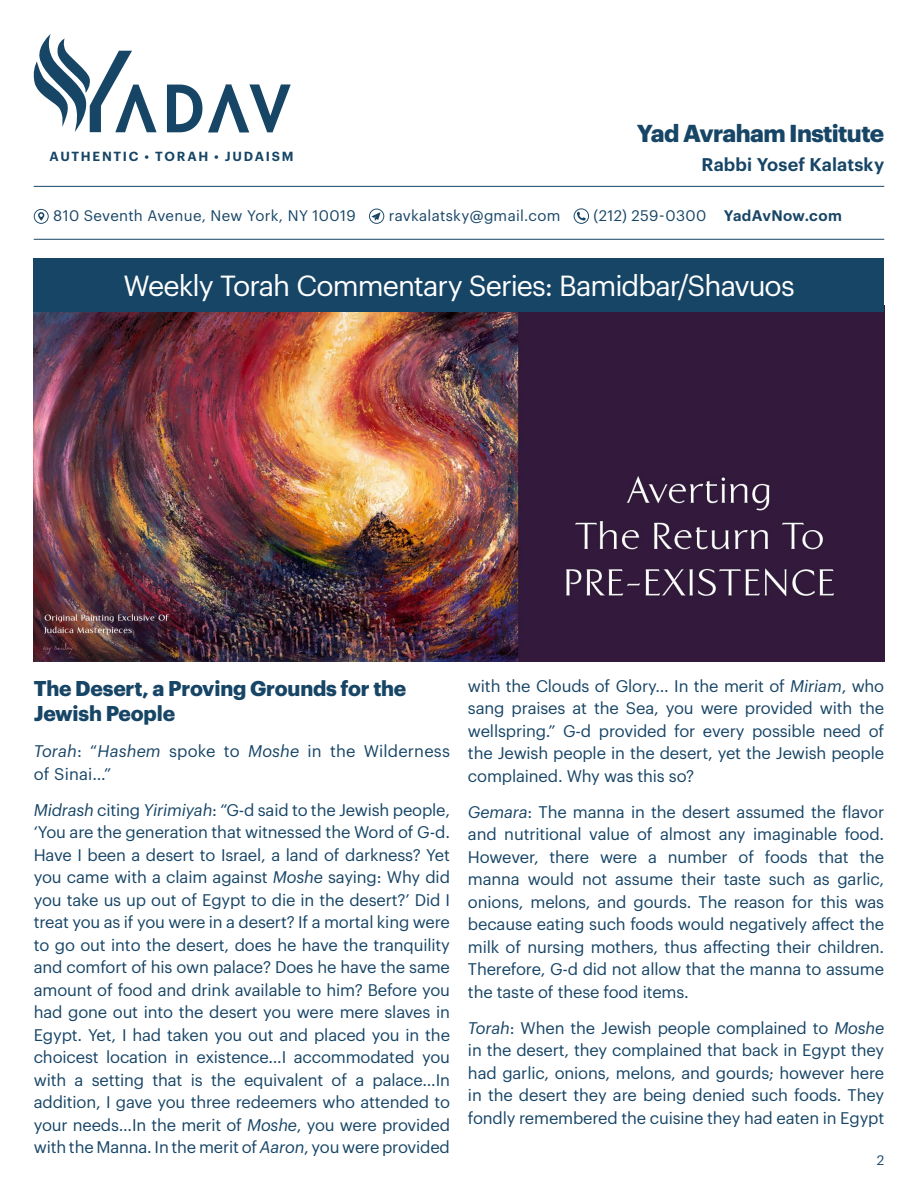
<style>
.page{position:relative;width:918px;height:1188px;background:#fff}
.page>*{position:absolute;margin:0;border:0;box-sizing:border-box;transform-origin:0 0}
.t1{font:28.5px "Graphik";letter-spacing:-.035em;color:#fff}
.t2{font:700 24px "Graphik";letter-spacing:-.025em;color:#174566}
.t3{font:700 21px/25.5px "Graphik";letter-spacing:-.01em;color:#174566}
.t4{font:600 18px "Graphik";letter-spacing:.01em;color:#174566}
.t5{font:16.5px/22.5px "Graphik";letter-spacing:-.01em;color:#174566;text-align:justify}
.t6{font:16.5px/22.5px "Graphik";letter-spacing:.01em;color:#174566}
.t7{font:15px "Graphik";letter-spacing:.02em;color:#174566}
.t8{font:13.5px "Graphik";color:#174566}
.t9{font:600 12.9px "Graphik";letter-spacing:.135em;color:#174566}
.s1{font-weight:600}
.s2{font-style:italic}
</style>
<div class="page">
<img style="left:34px;top:312px;width:850px;height:350px">
<svg style="left:167px;top:85px;width:35px;height:47px"></svg>
<svg style="left:208px;top:84px;width:83px;height:48px"></svg>
<svg style="left:33px;top:34px;width:124px;height:98px"></svg>
<div style="left:34px;top:258px;width:850px;height:54px;background:#174566"></div>
<svg style="left:34px;top:209px;width:15px;height:15px"></svg>
<svg style="left:369px;top:209px;width:15px;height:15px"></svg>
<svg style="left:574px;top:208px;width:15px;height:16px"></svg>
<hr style="left:34px;top:186px;width:850px;height:1px;background:#174566">
<hr style="left:34px;top:239px;width:850px;height:1px;background:#174566">
<p class="t9" style="left:50px;top:146px;width:245px">AUTHENTIC • TORAH • JUDAISM</p>
<h2 class="t2" style="left:637px;top:115px;width:249px">Yad Avraham Institute</h2>
<p class="t4" style="left:702px;top:151px;width:184px">Rabbi Yosef Kalatsky</p>
<p class="t7" style="left:53px;top:204px;width:304px">810 Seventh Avenue, New York, NY 10019</p>
<p class="t7" style="left:389px;top:204px;width:173px">ravkalatsky@gmail.com</p>
<p class="t7" style="left:594px;top:204px;width:250px">(212) 259-0300 <span class="s1">YadAvNow.com</span></p>
<h1 class="t1" style="left:123px;top:265px;width:673px">Weekly Torah Commentary Series: Bamidbar/Shavuos</h1>
<p class="t3" style="left:34px;top:673px;width:374px">The Desert, a Proving Grounds for the<br>Jewish People</p>
<p class="t6" style="left:34px;top:738px;width:418px"><span class="s2">Torah</span>: “<span class="s2">Hashem</span> spoke to <span class="s2">Moshe</span> in the Wilderness of Sinai…”</p>
<p class="t5" style="left:34px;top:797px;width:418px"><span class="s2">Midrash</span> citing <span class="s2">Yirimiyah</span>: “G-d said to the Jewish people, ‘You are the generation that witnessed the Word of G-d.<br>Have I been a desert to Israel, a land of darkness? Yet you came with a claim against <span class="s2">Moshe</span> saying: Why did you take us up out of Egypt to die in the desert?’ Did I treat you as if you were in a desert? If a mortal king were to go out into the desert, does he have the tranquility and comfort of his own palace? Does he have the same amount of food and drink available to him? Before you had gone out into the desert you were mere slaves in Egypt. Yet, I had taken you out and placed you in the choicest location in existence…I accommodated you with a setting that is the equivalent of a palace…In addition, I gave you three redeemers who attended to your needs…In the merit of <span class="s2">Moshe</span>, you were provided with the Manna. In the merit of <span class="s2">Aaron</span>, you were provided</p>
<p class="t5" style="left:468px;top:673px;width:418px">with the Clouds of Glory… In the merit of <span class="s2">Miriam</span>, who sang praises at the Sea, you were provided with the wellspring.” G-d provided for every possible need of the Jewish people in the desert, yet the Jewish people complained. Why was this so?</p>
<p class="t5" style="left:468px;top:799px;width:418px"><span class="s2">Gemara</span>: The manna in the desert assumed the flavor and nutritional value of almost any imaginable food.<br>However, there were a number of foods that the manna would not assume their taste such as garlic, onions, melons, and gourds. The reason for this was because eating such foods would negatively affect the milk of nursing mothers, thus affecting their children.<br>Therefore, G-d did not allow that the manna to assume the taste of these food items.</p>
<p class="t5" style="left:468px;top:1015px;width:418px"><span class="s2">Torah</span>: When the Jewish people complained to <span class="s2">Moshe </span>in the desert, they complained that back in Egypt they had garlic, onions, melons, and gourds; however here in the desert they are being denied such foods. They fondly remembered the cuisine they had eaten in Egypt</p>
<p class="t8" style="left:877px;top:1150px;width:9px">2</p>
</div>
